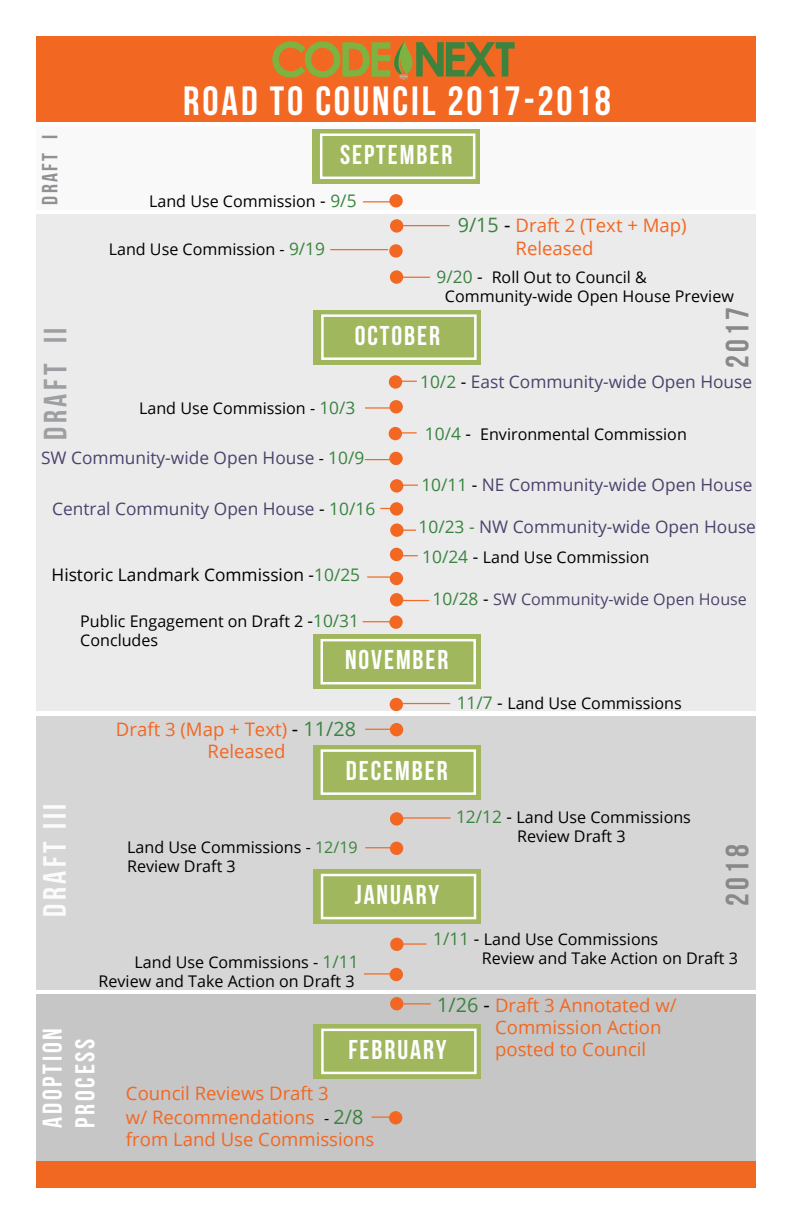
<style>
.page{position:relative;width:792px;height:1224px;background:#fff}
.page>*{position:absolute;margin:0;border:0;box-sizing:border-box;transform-origin:0 0}
.t1{font:40.8px "Bebas Neue";letter-spacing:.07em;color:#fff}
.t2{font:32.2px "Bebas Neue";letter-spacing:.11em;color:#fbfbfb}
.t3{font:32.2px "Bebas Neue";letter-spacing:.11em;color:#86888a}
.t4{font:32.2px "Bebas Neue";letter-spacing:.11em;color:#9d9fa2}
.t5{font:27.2px "Bebas Neue";letter-spacing:.07em;color:#fff}
.t6{font:27.2px/32.7px "Bebas Neue";letter-spacing:.1em;color:#fff}
.t7{font:22px "Bebas Neue";letter-spacing:.11em;color:#8f9194}
.t8{font:18.6px/22.3px "Open Sans";color:#f26722}
.t9{font:17.3px "Open Sans";color:#4d416b}
.t10{font:17.3px "Open Sans";color:#000}
.t11{font:16.1px/19.3px "Open Sans";color:#000}
.t12{font:16.1px "Open Sans";color:#4d416b}
.s1{font-size:17.3px}
.s2{font-size:17.3px;color:#39843f}
.s3{font-size:19.8px;color:#39843f}
.s4{font-size:19.8px;color:#000}
.s5{color:#39843f}
.s6{color:#000}
.s7{font-size:16.1px;color:#000}
.s8{font-size:17.3px;color:#000}
</style>
<div class="page">
<div style="left:36px;top:994px;width:720px;height:170px;background:#c6c6c6"></div>
<div style="left:36px;top:716px;width:720px;height:273px;background:#d6d6d6"></div>
<div style="left:36px;top:214px;width:720px;height:496px;background:#ebebeb"></div>
<div style="left:36px;top:126px;width:720px;height:83px;background:#f9f9f9"></div>
<div style="left:36px;top:36px;width:720px;height:86px;background:#f26722"></div>
<svg style="left:272px;top:40px;width:243px;height:40px"></svg>
<div style="left:312px;top:129px;width:168px;height:55px;background:#a0b75e"></div>
<div style="left:320px;top:133px;width:155px;height:46px;border:2px solid #fff"></div>
<div style="left:389px;top:194px;width:14px;height:13px;background:#f26722;border-radius:50%"></div>
<div style="left:390px;top:219px;width:13px;height:14px;background:#f26722;border-radius:50%"></div>
<svg style="left:363px;top:201px;width:27px;height:1px"></svg>
<div style="left:314px;top:310px;width:167px;height:55px;background:#a0b75e"></div>
<div style="left:321px;top:314px;width:156px;height:46px;border:2px solid #fff"></div>
<div style="left:390px;top:548px;width:13px;height:13px;background:#f26722;border-radius:50%"></div>
<svg style="left:365px;top:459px;width:24px;height:1px"></svg>
<div style="left:389px;top:244px;width:14px;height:14px;background:#f26722;border-radius:50%"></div>
<div style="left:390px;top:270px;width:13px;height:14px;background:#f26722;border-radius:50%"></div>
<svg style="left:403px;top:277px;width:27px;height:1px"></svg>
<hr style="left:402px;top:225px;width:48px;height:1px;background:#f26a23">
<hr style="left:330px;top:249px;width:58px;height:1px;background:#f26a23">
<div style="left:389px;top:452px;width:14px;height:13px;background:#f26722;border-radius:50%"></div>
<div style="left:390px;top:593px;width:13px;height:13px;background:#f26722;border-radius:50%"></div>
<svg style="left:403px;top:555px;width:15px;height:1px"></svg>
<div style="left:390px;top:572px;width:13px;height:13px;background:#f26722;border-radius:50%"></div>
<svg style="left:403px;top:600px;width:26px;height:1px"></svg>
<div style="left:313px;top:634px;width:168px;height:55px;background:#a0b75e"></div>
<div style="left:321px;top:639px;width:155px;height:45px;border:2px solid #fff"></div>
<div style="left:390px;top:723px;width:13px;height:13px;background:#f26722;border-radius:50%"></div>
<svg style="left:365px;top:729px;width:25px;height:1px"></svg>
<div style="left:313px;top:745px;width:168px;height:55px;background:#a0b75e"></div>
<div style="left:321px;top:749px;width:155px;height:46px;border:2px solid #fff"></div>
<div style="left:390px;top:842px;width:13px;height:13px;background:#f26722;border-radius:50%"></div>
<div style="left:390px;top:812px;width:13px;height:14px;background:#f26722;border-radius:50%"></div>
<svg style="left:365px;top:847px;width:25px;height:1px"></svg>
<hr style="left:403px;top:817px;width:48px;height:2px;background:#f26a23">
<div style="left:313px;top:869px;width:168px;height:55px;background:#a0b75e"></div>
<div style="left:321px;top:874px;width:155px;height:45px;border:2px solid #fff"></div>
<div style="left:390px;top:997px;width:13px;height:13px;background:#f26722;border-radius:50%"></div>
<div style="left:390px;top:938px;width:14px;height:13px;background:#f26722;border-radius:50%"></div>
<hr style="left:403px;top:1003px;width:28px;height:2px;background:#f26a23">
<hr style="left:399px;top:943px;width:28px;height:2px;background:#f26a23">
<div style="left:314px;top:1024px;width:167px;height:55px;background:#a0b75e"></div>
<div style="left:321px;top:1029px;width:156px;height:45px;border:2px solid #fff"></div>
<div style="left:389px;top:1111px;width:13px;height:13px;background:#f26722;border-radius:50%"></div>
<hr style="left:372px;top:1116px;width:22px;height:2px;background:#f26a23">
<div style="left:36px;top:1161px;width:720px;height:27px;background:#f16823"></div>
<hr style="left:367px;top:576px;width:23px;height:2px;background:#f26a23">
<div style="left:390px;top:968px;width:13px;height:13px;background:#f26722;border-radius:50%"></div>
<hr style="left:364px;top:973px;width:27px;height:2px;background:#f26a23">
<div style="left:389px;top:427px;width:13px;height:13px;background:#f26722;border-radius:50%"></div>
<svg style="left:402px;top:432px;width:15px;height:2px"></svg>
<div style="left:390px;top:479px;width:13px;height:14px;background:#f26722;border-radius:50%"></div>
<svg style="left:403px;top:485px;width:15px;height:1px"></svg>
<div style="left:390px;top:502px;width:13px;height:14px;background:#f26722;border-radius:50%"></div>
<hr style="left:365px;top:407px;width:27px;height:2px;background:#f26a23">
<div style="left:389px;top:400px;width:14px;height:13px;background:#f26722;border-radius:50%"></div>
<div style="left:389px;top:375px;width:13px;height:14px;background:#f26722;border-radius:50%"></div>
<svg style="left:402px;top:381px;width:15px;height:1px"></svg>
<div style="left:389px;top:615px;width:14px;height:14px;background:#f26722;border-radius:50%"></div>
<svg style="left:363px;top:621px;width:27px;height:1px"></svg>
<div style="left:390px;top:698px;width:13px;height:13px;background:#f26722;border-radius:50%"></div>
<hr style="left:403px;top:703px;width:47px;height:1px;background:#f26a23">
<div style="left:390px;top:523px;width:14px;height:14px;background:#f26722;border-radius:50%"></div>
<svg style="left:403px;top:530px;width:13px;height:1px"></svg>
<h3 class="t7" style="left:38px;top:205px;width:72px;rotate:-90deg">Draft I</h3>
<h1 class="t1" style="left:183px;top:78px;width:429px">ROAD TO COUNCIL 2017-2018</h1>
<h3 class="t5" style="left:340px;top:140px;width:114px">SEPTEMBER</h3>
<p class="t11" style="left:149px;top:191px;width:209px">Land Use Commission <span class="s1">-</span> <span class="s2">9/5</span></p>
<p class="t8" style="left:516px;top:214px;width:173px;text-indent:-58px"><span class="s3">9/15</span> <span class="s4">-</span> Draft 2 (Text + Map)<br>Released</p>
<p class="t11" style="left:109px;top:239px;width:218px">Land Use Commission - <span class="s2">9/19</span></p>
<p class="t11" style="left:445px;top:267px;width:291px;text-indent:-8px"><span class="s2">9/20</span> <span class="s1">-</span> Roll Out to Council &amp;<br>Community-wide Open House Preview</p>
<h2 class="t3" style="left:720px;top:368px;width:63px;rotate:-90deg">2017</h2>
<h3 class="t5" style="left:355px;top:321px;width:87px">OCTOBER</h3>
<h2 class="t4" style="left:38px;top:440px;width:114px;rotate:-90deg">Draft Ii</h2>
<p class="t9" style="left:420px;top:370px;width:334px"><span class="s5">10/2</span> <span class="s6">-</span> East Community-wide Open House</p>
<p class="t11" style="left:139px;top:398px;width:218px">Land Use Commission - <span class="s2">10/3</span></p>
<p class="t11" style="left:425px;top:424px;width:263px"><span class="s2">10/4</span> <span class="s1">-</span> Environmental Commission</p>
<p class="t9" style="left:421px;top:473px;width:333px"><span class="s5">10/11</span> <span class="s6">-</span> NE Community-wide Open House</p>
<p class="t9" style="left:41px;top:446px;width:325px">SW Community-wide Open House <span class="s7">-</span> <span class="s5">10/9</span></p>
<p class="t9" style="left:52px;top:496px;width:325px">Central Community Open House <span class="s6">-</span> <span class="s5">10/16</span></p>
<p class="t10" style="left:52px;top:563px;width:310px">Historic Landmark Commission -<span class="s5">10/25</span></p>
<p class="t11" style="left:80px;top:611px;width:280px">Public Engagement on Draft 2 <span class="s1">-</span><span class="s2">10/31<br></span>Concludes</p>
<p class="t9" style="left:419px;top:515px;width:339px"><span class="s5">10/23 -</span> NW Community-wide Open House</p>
<p class="t11" style="left:422px;top:547px;width:229px"><span class="s2">10/24</span> <span class="s1">-</span> Land Use Commission</p>
<p class="t12" style="left:433px;top:588px;width:316px"><span class="s2">10/28</span> <span class="s8">-</span> SW Community-wide Open House</p>
<h2 class="t2" style="left:37px;top:917px;width:115px;rotate:-90deg">Draft III</h2>
<h3 class="t5" style="left:345px;top:645px;width:105px">NOVEMBER</h3>
<p class="t8" style="left:208px;top:718px;width:150px;text-indent:-92px">Draft 3 (Map + Text) <span class="s4">-</span> <span class="s3">11/28<br></span>Released</p>
<h3 class="t5" style="left:346px;top:756px;width:103px">DECEMBER</h3>
<p class="t11" style="left:457px;top:693px;width:227px"><span class="s2">11/7</span> <span class="s1">-</span> Land Use Commissions</p>
<p class="t11" style="left:456px;top:807px;width:236px;text-align:center"><span class="s2">12/12</span> <span class="s1">-</span> Land Use Commissions<br>Review Draft 3</p>
<p class="t11" style="left:127px;top:837px;width:232px">Land Use Commissions - <span class="s5">12/19<br></span>Review Draft 3</p>
<h3 class="t5" style="left:355px;top:880px;width:86px">JANUARY</h3>
<p class="t11" style="left:482px;top:929px;width:258px;text-indent:-49px"><span class="s2">1/11</span> <span class="s1">-</span> Land Use Commissions<br>Review and Take Action on Draft 3</p>
<h2 class="t3" style="left:720px;top:906px;width:63px;rotate:-90deg">2018</h2>
<p class="t11" style="left:99px;top:952px;width:261px;text-align:right">Land Use Commissions - <span class="s2">1/11<br></span>Review and Take Action on Draft 3</p>
<h3 class="t6" style="left:36px;top:1128px;width:101px;rotate:-90deg">ADOPTION process</h3>
<p class="t8" style="left:495px;top:993px;width:183px;text-indent:-58px"><span class="s3">1/26</span> <span class="s4">-</span> Draft 3 Annotated w/<br>Commission Action posted to Council</p>
<h3 class="t5" style="left:348px;top:1035px;width:100px">FEBRUARY</h3>
<p class="t8" style="left:126px;top:1081px;width:250px;line-height:23px">Council Reviews Draft 3<br>w/ Recommendations <span class="s7">-</span> <span class="s3">2/8 </span>from Land Use Commissions</p>
</div>
